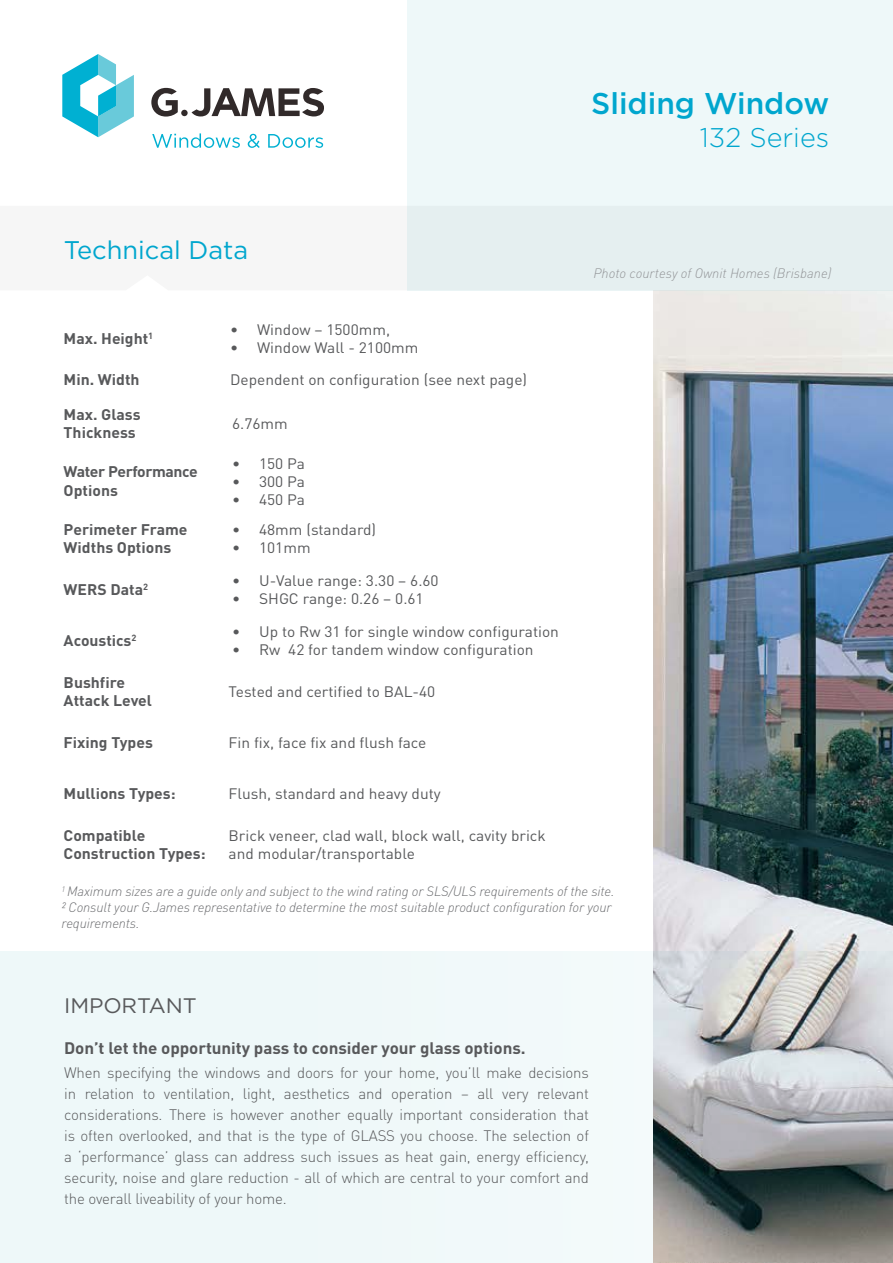
<style>
.page{position:relative;width:893px;height:1263px;background:#fff}
.page>*{position:absolute;margin:0;border:0;box-sizing:border-box;transform-origin:0 0}
.t1{font:500 30px "Gotham";color:#00a6ce}
.t2{font:300 27px "Gotham";color:#00a6ce}
.t3{font:25.5px "Gotham HTF";color:#00a6ce}
.t4{font:21px "Gotham HTF";letter-spacing:-.005em;color:#58595b}
.t5{font:700 16.5px "DINOT";letter-spacing:-.005em;color:#58595b}
.t6{font:700 15.3px/18.3px "DINOT";color:#58595b}
.t7{font:700 15.3px/18.3px "DINOT";letter-spacing:-.025em;color:#58595b}
.t8{font:300 15px/21px "DINOT";letter-spacing:-.01em;color:#58595b;text-align:justify}
.t9{font:15px/18px "DINOT";color:#58595b}
.t10{font:italic 300 13.5px/16.2px "DINOT";letter-spacing:-.01em;color:#6d6e71}
.t11{font:italic 300 13.5px "DINOT";color:#939598}
</style>
<div class="page">
<img style="left:653px;top:290px;width:240px;height:661px">
<div style="left:407px;top:0;width:486px;height:290px;background:#eef8f9"></div>
<svg style="left:0;top:951px;width:893px;height:312px;fill:#eef8f9"></svg>
<svg style="left:62px;top:54px;width:72px;height:83px"></svg>
<svg style="left:151px;top:88px;width:27px;height:29px"></svg>
<div style="left:181px;top:110px;width:7px;height:6px;background:#312a2a;border-radius:50%"></div>
<svg style="left:192px;top:88px;width:132px;height:28px"></svg>
<svg style="left:152px;top:133px;width:88px;height:15px"></svg>
<svg style="left:248px;top:134px;width:12px;height:14px"></svg>
<svg style="left:268px;top:134px;width:55px;height:14px"></svg>
<h1 class="t1" style="left:591px;top:84px;width:239px">Sliding Window</h1>
<h2 class="t2" style="left:700px;top:120px;width:131px">132 Series</h2>
<h3 class="t3" style="left:64px;top:236px;width:186px">Technical Data</h3>
<p class="t6" style="left:64px;top:329px;width:91px">Max. Height<sup>1</sup></p>
<p class="t9" style="left:230px;top:320px;width:162px">• Window – 1500mm,</p>
<p class="t9" style="left:230px;top:338px;width:190px">• Window Wall - 2100mm</p>
<p class="t6" style="left:64px;top:370px;width:78px">Min. Width</p>
<p class="t9" style="left:230px;top:370px;width:299px">Dependent on configuration (see next page)</p>
<p class="t6" style="left:64px;top:405px;width:79px">Max. Glass<br>Thickness</p>
<p class="t9" style="left:232px;top:415px;width:57px">6.76mm</p>
<p class="t7" style="left:64px;top:462px;width:136px">Water Performance<br>Options</p>
<p class="t9" style="left:232px;top:454px;width:74px">• 150 Pa</p>
<p class="t9" style="left:232px;top:472px;width:74px">• 300 Pa</p>
<p class="t9" style="left:232px;top:490px;width:74px">• 450 Pa</p>
<p class="t6" style="left:64px;top:520px;width:125px">Perimeter Frame<br>Widths Options</p>
<p class="t9" style="left:232px;top:520px;width:146px">• 48mm (standard)</p>
<p class="t9" style="left:232px;top:538px;width:80px">• 101mm</p>
<p class="t6" style="left:64px;top:580px;width:86px">WERS Data<sup>2</sup></p>
<p class="t6" style="left:64px;top:631px;width:74px">Acoustics<sup>2</sup></p>
<p class="t9" style="left:232px;top:571px;width:208px">• U-Value range: 3.30 – 6.60</p>
<p class="t9" style="left:232px;top:589px;width:193px">• SHGC range: 0.26 – 0.61</p>
<p class="t9" style="left:232px;top:622px;width:328px">• Up to Rw 31 for single window configuration</p>
<p class="t9" style="left:232px;top:640px;width:303px">• Rw 42 for tandem window configuration</p>
<p class="t6" style="left:64px;top:673px;width:90px">Bushfire<br>Attack Level</p>
<p class="t9" style="left:229px;top:682px;width:208px">Tested and certified to BAL-40</p>
<p class="t6" style="left:64px;top:733px;width:91px">Fixing Types</p>
<p class="t9" style="left:229px;top:733px;width:199px">Fin fix, face fix and flush face</p>
<p class="t6" style="left:64px;top:784px;width:114px">Mullions Types:</p>
<p class="t9" style="left:229px;top:784px;width:214px">Flush, standard and heavy duty</p>
<p class="t6" style="left:64px;top:826px;width:144px">Compatible<br>Construction Types:</p>
<p class="t9" style="left:229px;top:826px;width:319px">Brick veneer, clad wall, block wall, cavity brick and modular/transportable</p>
<p class="t11" style="left:593px;top:265px;width:239px">Photo courtesy of Ownit Homes (Brisbane)</p>
<p class="t10" style="left:62px;top:883px;width:554px"><sup>1</sup> Maximum sizes are a guide only and subject to the wind rating or SLS/ULS requirements of the site.<br>² Consult your G.James representative to determine the most suitable product configuration for your requirements.</p>
<h3 class="t4" style="left:64px;top:994px;width:134px">IMPORTANT</h3>
<p class="t5" style="left:64px;top:1037px;width:463px">Don’t let the opportunity pass to consider your glass options.</p>
<p class="t8" style="left:64px;top:1062px;width:526px">When specifying the windows and doors for your home, you’ll make decisions in relation to ventilation, light, aesthetics and operation – all very relevant considerations. There is however another equally important consideration that is often overlooked, and that is the type of GLASS you choose. The selection of a ‘performance’ glass can address such issues as heat gain, energy efficiency, security, noise and glare reduction - all of which are central to your comfort and the overall liveability of your home.</p>
</div>
